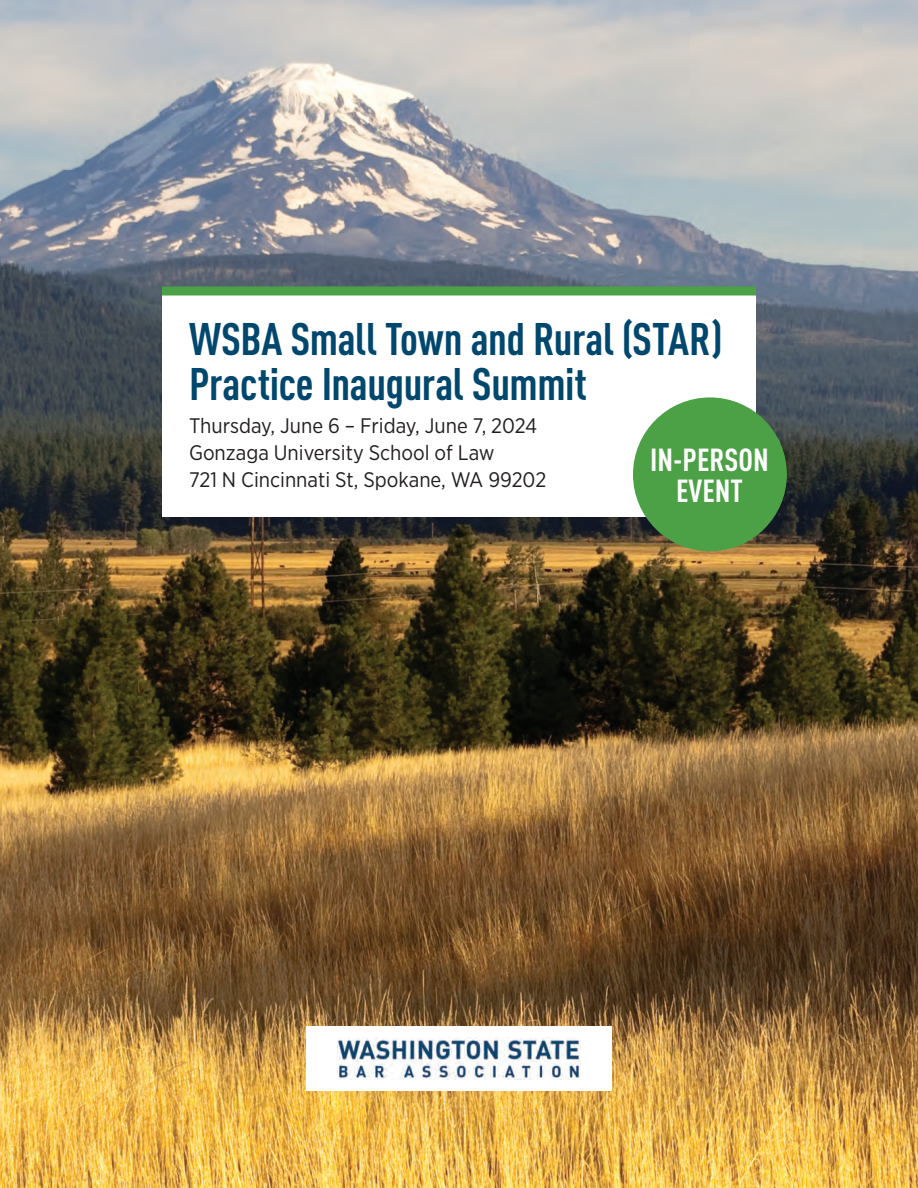
<style>
.page{position:relative;width:918px;height:1188px;background:#fff}
.page>*{position:absolute;margin:0;border:0;box-sizing:border-box;transform-origin:0 0}
.t1{font:700 condensed 45px/45px "DINOT";letter-spacing:-.01em;color:#00476e}
.P1{font:700 condensed 31.5px "DINOT";color:#fff}
.t2{font:21px "Gotham Narrow";color:#231f20}
</style>
<div class="page">
<img style="left:0;top:0;width:918px;height:1188px">
<div style="left:306px;top:1026px;width:306px;height:65px;background:#fff"></div>
<div style="left:162px;top:291px;width:594px;height:225px;background:#fff"></div>
<div style="left:633px;top:397px;width:154px;height:154px;background:#4ca146;border-radius:50%"></div>
<img style="left:338px;top:1038px;width:242px;height:41px">
<div style="left:162px;top:286px;width:594px;height:10px;background:#4ca146"></div>
<h4 class="t1" style="left:189px;top:315px;width:535px">WSBA Small Town and Rural (STAR)<br>Practice Inaugural Summit</h4>
<p class="t2" style="left:189px;top:413px;width:350px">Thursday, June 6 – Friday, June 7, 2024</p>
<p class="t2" style="left:189px;top:440px;width:307px">Gonzaga University School of Law</p>
<p class="t2" style="left:189px;top:467px;width:359px">721 N Cincinnati St, Spokane, WA 99202</p>
<p class="P1" style="left:650px;top:440px;width:120px">IN-PERSON</p>
<p class="P1" style="left:676px;top:472px;width:68px">EVENT</p>
</div>
